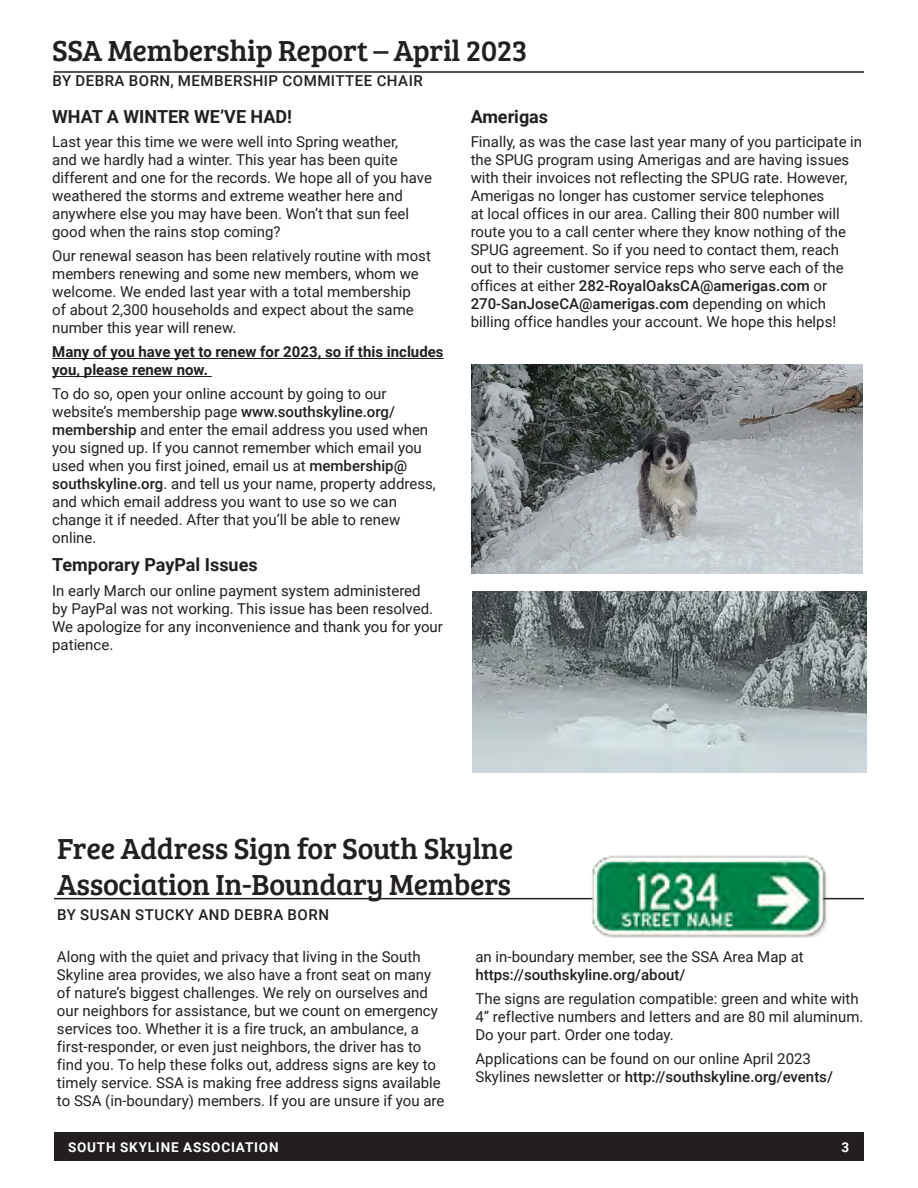
<style>
.page{position:relative;width:918px;height:1188px;background:#fff}
.page>*{position:absolute;margin:0;border:0;box-sizing:border-box;transform-origin:0 0}
.Heading_16_pt_bold{font:30px/36px "Bree Serif";letter-spacing:-.01em;color:#231f20}
.subheads{font:700 18px "Roboto";color:#231f20}
.body{font:15px/18px "Roboto";color:#231f20}
.body-2{font:700 15px/18px "Roboto";color:#231f20}
.BY_line{font:500 15px "Roboto";letter-spacing:.035em;color:#231f20}
.t1{font:700 13.5px "Roboto";letter-spacing:.06em;color:#fff}
.s1{font-weight:500}
</style>
<div class="page">
<div style="left:54px;top:1133px;width:810px;height:28px;background:#231f20"></div>
<hr style="left:54px;top:71px;width:810px;height:2px;background:#231f20">
<hr style="left:52px;top:358px;width:392px;height:1px;background:#231f20">
<hr style="left:52px;top:376px;width:160px;height:1px;background:#231f20">
<hr style="left:54px;top:898px;width:810px;height:1px;background:#231f20">
<img style="left:471px;top:364px;width:391px;height:210px">
<img style="left:472px;top:592px;width:394px;height:180px">
<img style="left:588px;top:855px;width:243px;height:83px">
<p class="Heading_16_pt_bold" style="left:52px;top:31px;width:477px">SSA Membership Report – April 2023</p>
<p class="BY_line" style="left:52px;top:70px;width:372px">BY DEBRA BORN, MEMBERSHIP COMMITTEE CHAIR</p>
<p class="subheads" style="left:52px;top:104px;width:241px">WHAT A WINTER WE’VE HAD!</p>
<p class="body" style="left:52px;top:133px;width:381px">Last year this time we were well into Spring weather,<br>and we hardly had a winter. This year has been quite different and one for the records. We hope all of you have weathered the storms and extreme weather here and anywhere else you may have been. Won’t that sun feel good when the rains stop coming?</p>
<p class="body" style="left:52px;top:247px;width:380px">Our renewal season has been relatively routine with most members renewing and some new members, whom we welcome. We ended last year with a total membership<br>of about 2,300 households and expect about the same number this year will renew.</p>
<p class="body-2" style="left:52px;top:343px;width:393px">Many of you have yet to renew for 2023, so if this includes you, please renew now.</p>
<p class="body" style="left:52px;top:385px;width:385px">To do so, open your online account by going to our website’s membership page <span class="s1">www.southskyline.org/ membership</span> and enter the email address you used when you signed up. If you cannot remember which email you used when you first joined, email us at <span class="s1">membership@ southskyline.org</span>. and tell us your name, property address, and which email address you want to use so we can change it if needed. After that you’ll be able to renew online.</p>
<p class="subheads" style="left:52px;top:552px;width:207px">Temporary PayPal Issues</p>
<p class="body" style="left:52px;top:581px;width:392px">In early March our online payment system administered<br>by PayPal was not working. This issue has been resolved.<br>We apologize for any inconvenience and thank you for your patience.</p>
<p class="subheads" style="left:471px;top:104px;width:79px">Amerigas</p>
<p class="body" style="left:471px;top:133px;width:393px">Finally, as was the case last year many of you participate in the SPUG program using Amerigas and are having issues with their invoices not reflecting the SPUG rate. However, Amerigas no longer has customer service telephones<br>at local offices in our area. Calling their 800 number will route you to a call center where they know nothing of the SPUG agreement. So if you need to contact them, reach out to their customer service reps who serve each of the offices at either <span class="s1">282-RoyalOaksCA@amerigas.com</span> or <span class="s1">270-SanJoseCA@amerigas.com</span> depending on which billing office handles your account. We hope this helps!</p>
<p class="Heading_16_pt_bold" style="left:57px;top:829px;width:458px">Free Address Sign for South Skylne<br>Association In-Boundary Members</p>
<p class="BY_line" style="left:57px;top:904px;width:273px">BY SUSAN STUCKY AND DEBRA BORN</p>
<p class="body" style="left:57px;top:947px;width:389px">Along with the quiet and privacy that living in the South Skyline area provides, we also have a front seat on many of nature’s biggest challenges. We rely on ourselves and our neighbors for assistance, but we count on emergency services too. Whether it is a fire truck, an ambulance, a first-responder, or even just neighbors, the driver has to find you. To help these folks out, address signs are key to timely service. SSA is making free address signs available to SSA (in-boundary) members. If you are unsure if you are</p>
<p class="body" style="left:475px;top:947px;width:330px">an in-boundary member, see the SSA Area Map at <span class="s1">https://southskyline.org/about/</span></p>
<p class="body" style="left:475px;top:989px;width:390px">The signs are regulation compatible: green and white with<br>4” reflective numbers and letters and are 80 mil aluminum.<br>Do your part. Order one today.</p>
<p class="body" style="left:475px;top:1049px;width:359px">Applications can be found on our online April 2023<br>Skylines newsletter or <span class="s1">http://southskyline.org/events/</span></p>
<p class="t1" style="left:68px;top:1138px;width:212px">SOUTH SKYLINE ASSOCIATION</p>
<p class="t1" style="left:842px;top:1138px;width:9px">3</p>
</div>
